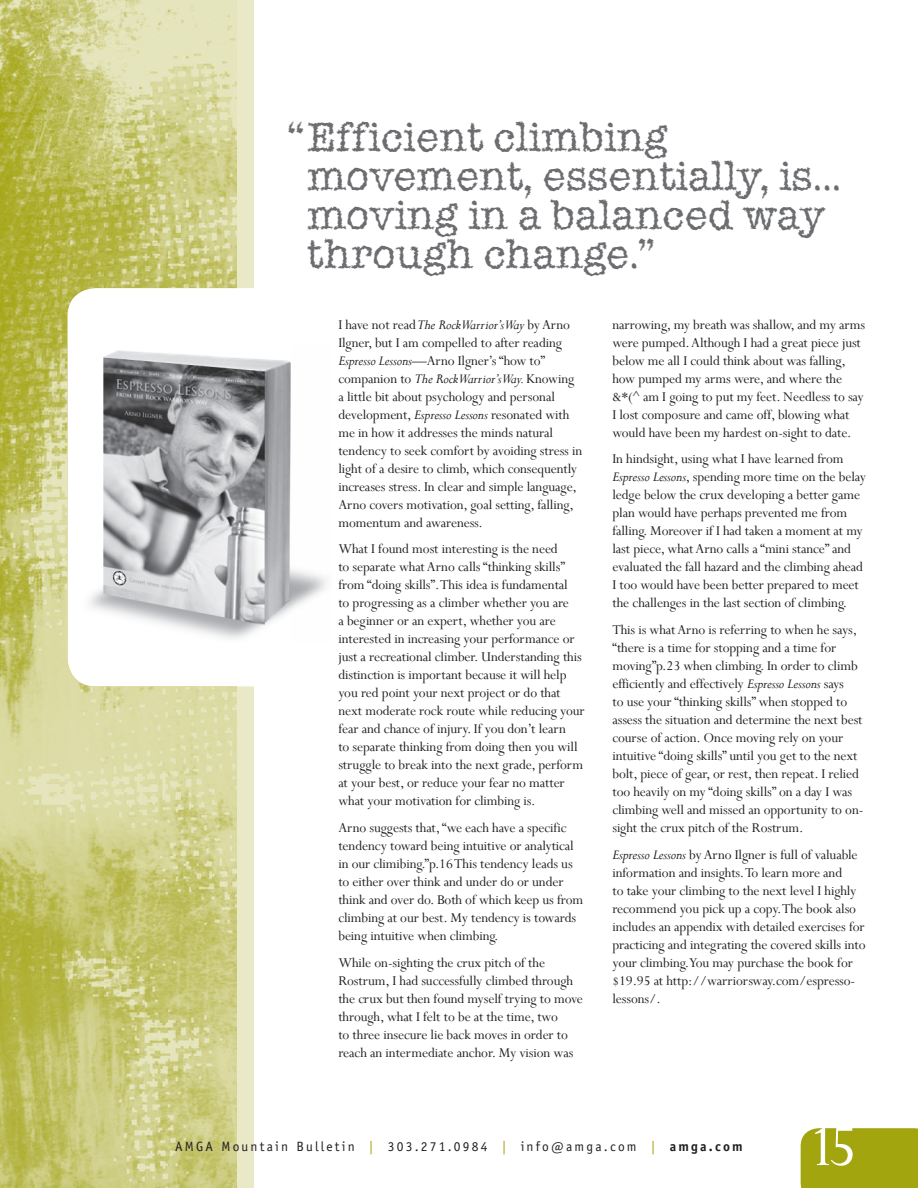
<style>
.page{position:relative;width:918px;height:1188px;background:#fff}
.page>*{position:absolute;margin:0;border:0;box-sizing:border-box;transform-origin:0 0}
.t1{font:66px "Perpetua";color:#fff}
.t2{font:42px/39px "Ice Age D";letter-spacing:-.01em;color:#6c6d70}
.t3{font:15px/18px "Perpetua";letter-spacing:-.01em;color:#231f20}
.t4{font:13.5px "Officina Sans";letter-spacing:.16em;color:#231f20}
.s1{font-style:italic}
.s2{color:#a3a50e}
.s3{font-weight:700}
</style>
<div class="page">
<img style="left:0;top:0;width:238px;height:1188px">
<div style="left:238px;top:0;width:16px;height:1188px;background:#e9e9c8"></div>
<svg style="left:67px;top:288px;width:187px;height:398px"></svg>
<img style="left:68px;top:345px;width:258px;height:297px">
<img style="left:74px;top:345px;width:211px;height:297px">
<div style="left:801px;top:1128px;width:117px;height:60px;background:#a3a50e"></div>
<h2 class="t2" style="left:307px;top:118px;width:536px;text-indent:-20px">“Efficient climbing movement, essentially, is... moving in a balanced way through change.”</h2>
<p class="t3" style="left:338px;top:315px;width:245px">I have not read <span class="s1">The Rock Warrior’s Way</span> by Arno Ilgner, but I am compelled to after reading <span class="s1">Espresso Lessons</span>—Arno Ilgner’s “how to” companion to <span class="s1">The Rock Warrior’s Way.</span> Knowing a little bit about psychology and personal development, <span class="s1">Espresso Lessons</span> resonated with me in how it addresses the minds natural tendency to seek comfort by avoiding stress in light of a desire to climb, which consequently increases stress. In clear and simple language, Arno covers motivation, goal setting, falling, momentum and awareness.</p>
<p class="t3" style="left:338px;top:540px;width:248px">What I found most interesting is the need<br>to separate what Arno calls “thinking skills” from “doing skills”. This idea is fundamental<br>to progressing as a climber whether you are<br>a beginner or an expert, whether you are interested in increasing your performance or just a recreational climber. Understanding this distinction is important because it will help you red point your next project or do that next moderate rock route while reducing your fear and chance of injury. If you don’t learn<br>to separate thinking from doing then you will struggle to break into the next grade, perform at your best, or reduce your fear no matter what your motivation for climbing is.</p>
<p class="t3" style="left:338px;top:818px;width:246px">Arno suggests that, “we each have a specific tendency toward being intuitive or analytical in our climibing.”p.16 This tendency leads us to either over think and under do or under think and over do. Both of which keep us from climbing at our best. My tendency is towards being intuitive when climbing.</p>
<p class="t3" style="left:338px;top:953px;width:246px">While on-sighting the crux pitch of the Rostrum, I had successfully climbed through the crux but then found myself trying to move through, what I felt to be at the time, two<br>to three insecure lie back moves in order to reach an intermediate anchor. My vision was</p>
<p class="t3" style="left:612px;top:315px;width:254px">narrowing, my breath was shallow, and my arms were pumped. Although I had a great piece just below me all I could think about was falling, how pumped my arms were, and where the &amp;*(^ am I going to put my feet. Needless to say I lost composure and came off, blowing what would have been my hardest on-sight to date.</p>
<p class="t3" style="left:612px;top:450px;width:255px">In hindsight, using what I have learned from <span class="s1">Espresso Lessons</span>, spending more time on the belay ledge below the crux developing a better game plan would have perhaps prevented me from falling. Moreover if I had taken a moment at my last piece, what Arno calls a “mini stance” and evaluated the fall hazard and the climbing ahead I too would have been better prepared to meet the challenges in the last section of climbing.</p>
<p class="t3" style="left:612px;top:620px;width:253px">This is what Arno is referring to when he says, “there is a time for stopping and a time for moving”p.23 when climbing. In order to climb efficiently and effectively <span class="s1">Espresso Lessons</span> says<br>to use your “thinking skills” when stopped to assess the situation and determine the next best course of action. Once moving rely on your intuitive “doing skills” until you get to the next bolt, piece of gear, or rest, then repeat. I relied too heavily on my “doing skills” on a day I was climbing well and missed an opportunity to on&shy;sight the crux pitch of the Rostrum.</p>
<p class="t3" style="left:612px;top:845px;width:255px"><span class="s1">Espresso Lessons</span> by Arno Ilgner is full of valuable information and insights. To learn more and<br>to take your climbing to the next level I highly recommend you pick up a copy. The book also includes an appendix with detailed exercises for practicing and integrating the covered skills into your climbing. You may purchase the book for $19.95 at http://warriorsway.com/espresso&shy;lessons/.</p>
<p class="t4" style="left:175px;top:1138px;width:569px">AMGA Mountain Bulletin <span class="s2">|</span> 303.271.0984 <span class="s2">|</span> info@amga.com <span class="s2">|</span> <span class="s3">amga.com</span></p>
<h1 class="t1" style="left:807px;top:1105px;width:52px">15</h1>
</div>
